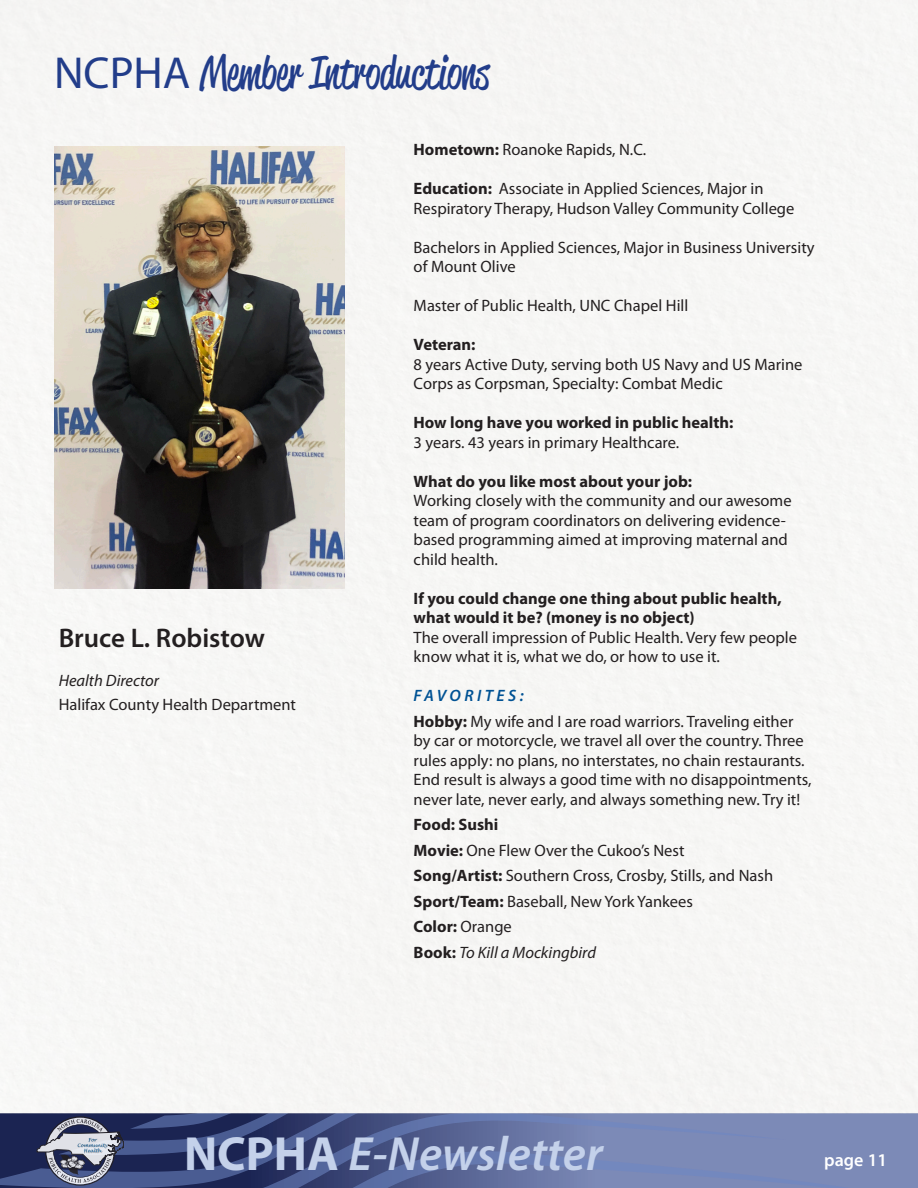
<style>
.page{position:relative;width:918px;height:1188px;background:#fff}
.page>*{position:absolute;margin:0;border:0;box-sizing:border-box;transform-origin:0 0}
.t1{font:italic 600 48.15px "Myriad Pro";color:#c4d1ea}
.subdeck{font:45px "Reklame Script";color:#223d8a}
.t2{font:600 27px "Myriad Pro";color:#231f20}
.t3{font:600 18px "Myriad Pro";color:#fff}
.body{font:16.5px/19.5px "Myriad Pro";color:#231f20}
.body-2{font:700 16.5px/19.5px "Myriad Pro";color:#231f20}
.body-3{font:italic 16.5px "Myriad Pro";color:#231f20}
.body-4{font:italic 600 16.5px "Myriad Pro";letter-spacing:.21em;color:#005294}
.s1{font-family:"Myriad Pro"}
.s2{font-weight:700}
.s3{font-weight:400}
.s4{font-weight:700;font-style:normal}
</style>
<div class="page">
<svg style="left:0;top:1113px;width:914px;height:75px;background:#5c6a97"></svg>
<img style="left:54px;top:146px;width:291px;height:443px">
<p class="subdeck" style="left:54px;top:42px;width:437px"><span class="s1">NCPHA</span> Member Introductions</p>
<p class="t2" style="left:59px;top:621px;width:208px">Bruce L. Robistow</p>
<p class="body-3" style="left:59px;top:671px;width:102px">Health Director</p>
<p class="body" style="left:59px;top:695px;width:239px">Halifax County Health Department</p>
<p class="body" style="left:414px;top:140px;width:234px"><span class="s2">Hometown:</span> Roanoke Rapids, N.C.</p>
<p class="body" style="left:414px;top:179px;width:382px"><span class="s2">Education:</span> Associate in Applied Sciences, Major in<br>Respiratory Therapy, Hudson Valley Community College</p>
<p class="body" style="left:414px;top:237px;width:403px">Bachelors in Applied Sciences, Major in Business University of Mount Olive</p>
<p class="body" style="left:414px;top:296px;width:276px">Master of Public Health, UNC Chapel Hill</p>
<p class="body-2" style="left:414px;top:334px;width:63px">Veteran:</p>
<p class="body" style="left:414px;top:354px;width:390px">8 years Active Duty, serving both US Navy and US Marine<br>Corps as Corpsman, Specialty: Combat Medic</p>
<p class="body-2" style="left:414px;top:412px;width:321px">How long have you worked in public health:<br><span class="s3">3 years. 43 years in primary Healthcare.</span></p>
<p class="body-2" style="left:414px;top:471px;width:280px">What do you like most about your job:</p>
<p class="body" style="left:414px;top:491px;width:380px">Working closely with the community and our awesome team of program coordinators on delivering evidence&shy;based programming aimed at improving maternal and child health.</p>
<p class="body-2" style="left:414px;top:588px;width:370px">If you could change one thing about public health, what would it be? (money is no object)</p>
<p class="body" style="left:414px;top:627px;width:385px">The overall impression of Public Health. Very few people know what it is, what we do, or how to use it.</p>
<p class="body-4" style="left:414px;top:685px;width:112px">FAVORITES:</p>
<p class="body" style="left:414px;top:711px;width:399px"><span class="s2">Hobby:</span> My wife and I are road warriors. Traveling either by car or motorcycle, we travel all over the country. Three rules apply: no plans, no interstates, no chain restaurants.<br>End result is always a good time with no disappointments, never late, never early, and always something new. Try it!</p>
<p class="body-2" style="left:414px;top:814px;width:86px">Food: Sushi</p>
<p class="body" style="left:414px;top:840px;width:272px"><span class="s2">Movie:</span> One Flew Over the Cukoo’s Nest</p>
<p class="body" style="left:414px;top:866px;width:361px"><span class="s2">Song/Artist:</span> Southern Cross, Crosby, Stills, and Nash</p>
<p class="body" style="left:414px;top:891px;width:281px"><span class="s2">Sport/Team:</span> Baseball, New York Yankees</p>
<p class="body-2" style="left:414px;top:916px;width:100px">Color: <span class="s3">Orange</span></p>
<p class="body-3" style="left:414px;top:942px;width:184px"><span class="s4">Book:</span> To Kill a Mockingbird</p>
<h1 class="t1" style="left:184px;top:1124px;width:420px"><span class="s4">NCPHA</span> E-Newsletter</h1>
<p class="t3" style="left:824px;top:1148px;width:64px">page 11</p>
</div>
